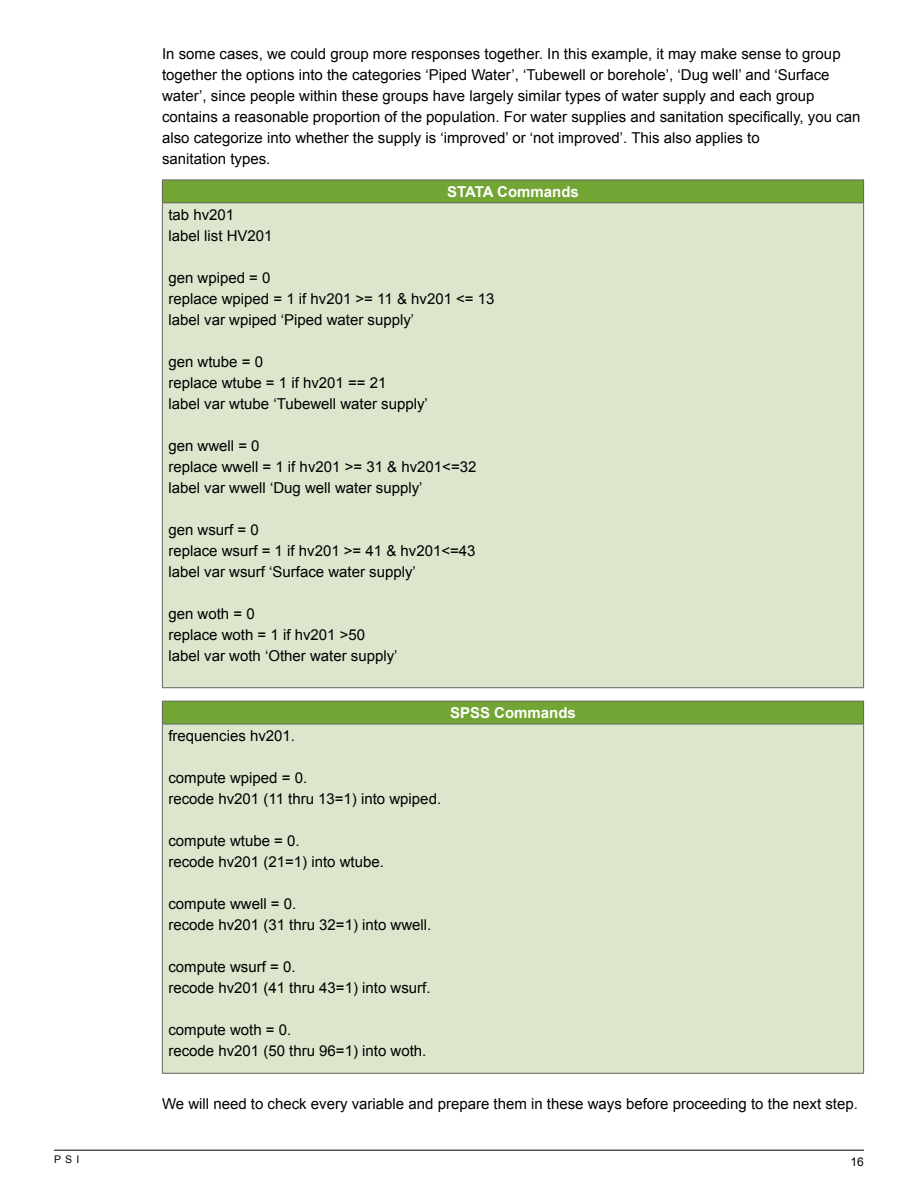
<style>
.page{position:relative;width:918px;height:1188px;background:#fff}
.page>*{position:absolute;margin:0;border:0;box-sizing:border-box;transform-origin:0 0}
.t1{font:15px/21px "Arial";color:#000}
.t2{font:700 15px "Arial";color:#fff}
.t3{font:12px "Arial";color:#000}
.t4{font:10.5px "Arial";color:#000}
</style>
<div class="page">
<hr style="left:54px;top:1150px;width:810px;height:1px;background:#000">
<div style="left:162px;top:180px;width:702px;height:23px;background:#73a534"></div>
<div style="left:162px;top:203px;width:702px;height:485px;background:#dbe6cc"></div>
<hr style="left:162px;top:180px;width:702px;height:1px;background:#666767">
<svg style="left:162px;top:180px;width:1px;height:22px"></svg>
<svg style="left:863px;top:180px;width:1px;height:22px"></svg>
<hr style="left:162px;top:202px;width:702px;height:1px;background:#666767">
<hr style="left:162px;top:203px;width:1px;height:484px;background:#666767">
<hr style="left:863px;top:203px;width:1px;height:484px;background:#666767">
<hr style="left:162px;top:687px;width:702px;height:1px;background:#666767">
<div style="left:162px;top:701px;width:702px;height:23px;background:#73a534"></div>
<div style="left:162px;top:724px;width:702px;height:349px;background:#dbe6cc"></div>
<hr style="left:162px;top:701px;width:702px;height:1px;background:#666767">
<svg style="left:162px;top:702px;width:1px;height:22px"></svg>
<svg style="left:863px;top:702px;width:1px;height:22px"></svg>
<hr style="left:162px;top:724px;width:702px;height:1px;background:#666767">
<hr style="left:162px;top:724px;width:1px;height:349px;background:#666767">
<hr style="left:863px;top:724px;width:1px;height:349px;background:#666767">
<hr style="left:162px;top:1073px;width:702px;height:1px;background:#666767">
<p class="t1" style="left:162px;top:43px;width:700px">In some cases, we could group more responses together. In this example, it may make sense to group together the options into the categories ‘Piped Water’, ‘Tubewell or borehole’, ‘Dug well’ and ‘Surface water’, since people within these groups have largely similar types of water supply and each group contains a reasonable proportion of the population. For water supplies and sanitation specifically, you can also categorize into whether the supply is ‘improved’ or ‘not improved’. This also applies to<br>sanitation types.</p>
<p class="t2" style="left:447px;top:182px;width:133px">STATA Commands</p>
<p class="t1" style="left:168px;top:204px;width:106px">tab hv201<br>label list HV201</p>
<p class="t1" style="left:168px;top:267px;width:328px">gen wpiped = 0<br>replace wpiped = 1 if hv201 &gt;= 11 &amp; hv201 &lt;= 13 label var wpiped ‘Piped water supply’</p>
<p class="t1" style="left:168px;top:351px;width:261px">gen wtube = 0<br>replace wtube = 1 if hv201 == 21<br>label var wtube ‘Tubewell water supply’</p>
<p class="t1" style="left:168px;top:435px;width:310px">gen wwell = 0<br>replace wwell = 1 if hv201 &gt;= 31 &amp; hv201&lt;=32 label var wwell ‘Dug well water supply’</p>
<p class="t1" style="left:168px;top:519px;width:309px">gen wsurf = 0<br>replace wsurf = 1 if hv201 &gt;= 41 &amp; hv201&lt;=43 label var wsurf ‘Surface water supply’</p>
<p class="t1" style="left:168px;top:603px;width:231px">gen woth = 0<br>replace woth = 1 if hv201 &gt;50 label var woth ‘Other water supply’</p>
<p class="t1" style="left:168px;top:725px;width:128px">frequencies hv201.</p>
<p class="t1" style="left:168px;top:767px;width:274px">compute wpiped = 0.<br>recode hv201 (11 thru 13=1) into wpiped.</p>
<p class="t1" style="left:168px;top:830px;width:217px">compute wtube = 0.<br>recode hv201 (21=1) into wtube.</p>
<p class="t1" style="left:168px;top:893px;width:265px">compute wwell = 0.<br>recode hv201 (31 thru 32=1) into wwell.</p>
<p class="t1" style="left:168px;top:956px;width:264px">compute wsurf = 0.<br>recode hv201 (41 thru 43=1) into wsurf.</p>
<p class="t1" style="left:168px;top:1019px;width:260px">compute woth = 0.<br>recode hv201 (50 thru 96=1) into woth.</p>
<p class="t2" style="left:450px;top:703px;width:127px">SPSS Commands</p>
<p class="t1" style="left:162px;top:1093px;width:697px">We will need to check every variable and prepare them in these ways before proceeding to the next step.</p>
<p class="t4" style="left:54px;top:1153px;width:27px">PSI</p>
<p class="t3" style="left:851px;top:1153px;width:15px">16</p>
</div>
